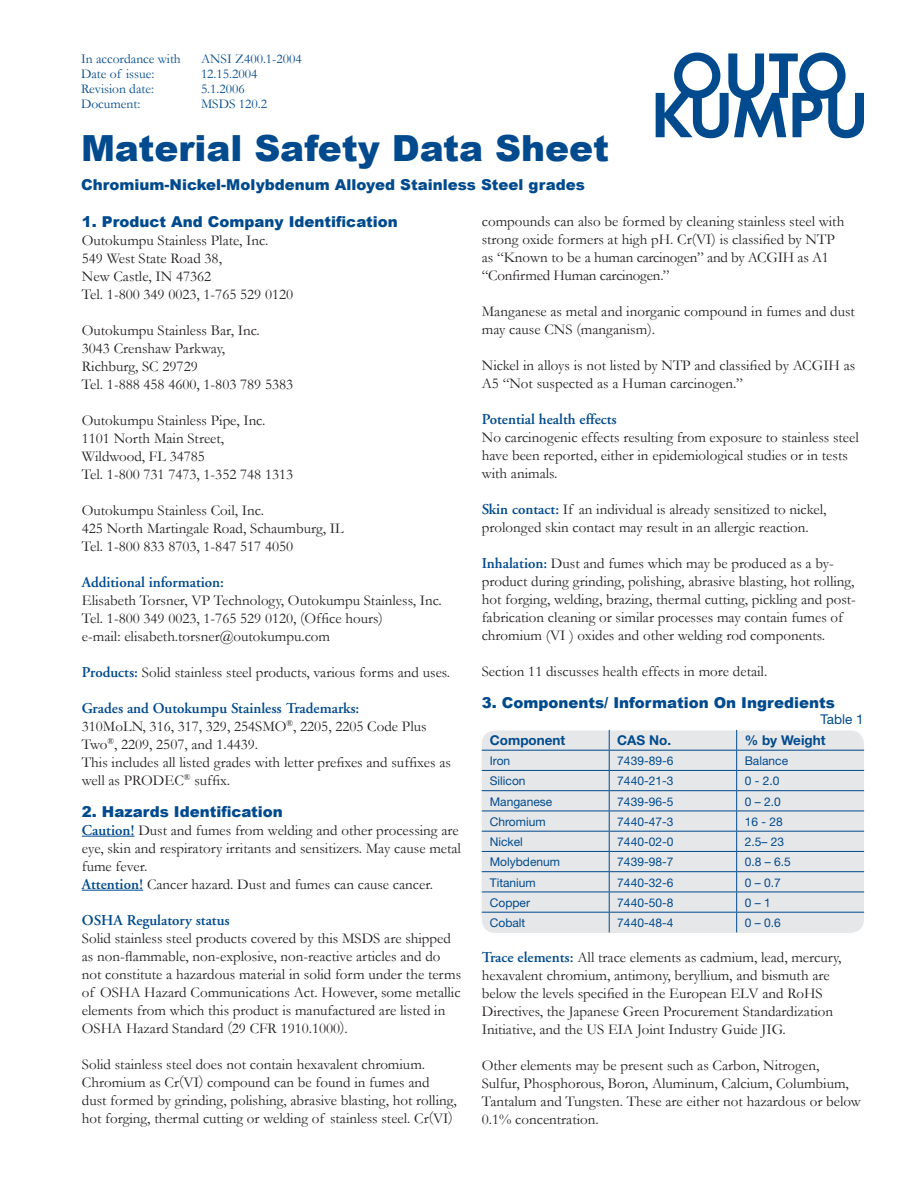
<style>
.page{position:relative;width:918px;height:1188px;background:#fff}
.page>*{position:absolute;margin:0;border:0;box-sizing:border-box;transform-origin:0 0}
.t1{font:900 36px "Arial";color:#004a8d}
.t2{font:15px/18px "Garamond";color:#231f20}
.t3{font:900 15px "Arial";color:#004a8d}
.t4{font:600 15px "Adobe Garamond";color:#004a8d}
.t5{font:13.5px "Garamond";color:#004a8d}
.t6{font:700 13.5px "Helvetica Neue";color:#004a8d}
.t7{font:13.5px "Helvetica Neue";color:#004a8d}
.t8{font:12px "Helvetica Neue";color:#004a8d}
.s1{font-family:"Adobe Garamond";font-weight:600;color:#004a8d}
</style>
<div class="page">
<div style="left:482px;top:730px;width:382px;height:203px;background:#e6e7e9"></div>
<svg style="left:656px;top:52px;width:208px;height:86px"></svg>
<hr style="left:82px;top:836px;width:53px;height:1px;background:#004a8d">
<hr style="left:82px;top:890px;width:61px;height:1px;background:#004a8d">
<hr style="left:482px;top:750px;width:127px;height:1px;background:#004a8d">
<hr style="left:609px;top:750px;width:128px;height:1px;background:#004a8d">
<hr style="left:737px;top:750px;width:127px;height:1px;background:#004a8d">
<hr style="left:482px;top:770px;width:127px;height:1px;background:#004a8d">
<hr style="left:609px;top:770px;width:128px;height:1px;background:#004a8d">
<hr style="left:737px;top:770px;width:127px;height:1px;background:#004a8d">
<hr style="left:482px;top:790px;width:127px;height:1px;background:#004a8d">
<hr style="left:609px;top:790px;width:128px;height:1px;background:#004a8d">
<hr style="left:737px;top:790px;width:127px;height:1px;background:#004a8d">
<hr style="left:482px;top:811px;width:127px;height:1px;background:#004a8d">
<hr style="left:609px;top:811px;width:128px;height:1px;background:#004a8d">
<hr style="left:737px;top:811px;width:127px;height:1px;background:#004a8d">
<hr style="left:482px;top:831px;width:127px;height:1px;background:#004a8d">
<hr style="left:609px;top:831px;width:128px;height:1px;background:#004a8d">
<hr style="left:737px;top:831px;width:127px;height:1px;background:#004a8d">
<hr style="left:482px;top:851px;width:127px;height:1px;background:#004a8d">
<hr style="left:609px;top:851px;width:128px;height:1px;background:#004a8d">
<hr style="left:737px;top:851px;width:127px;height:1px;background:#004a8d">
<hr style="left:482px;top:871px;width:127px;height:1px;background:#004a8d">
<hr style="left:609px;top:871px;width:128px;height:1px;background:#004a8d">
<hr style="left:737px;top:871px;width:127px;height:1px;background:#004a8d">
<hr style="left:482px;top:892px;width:127px;height:1px;background:#004a8d">
<hr style="left:609px;top:892px;width:128px;height:1px;background:#004a8d">
<hr style="left:737px;top:892px;width:127px;height:1px;background:#004a8d">
<hr style="left:482px;top:912px;width:127px;height:1px;background:#004a8d">
<hr style="left:609px;top:912px;width:128px;height:1px;background:#004a8d">
<svg style="left:609px;top:730px;width:1px;height:202px"></svg>
<hr style="left:737px;top:912px;width:127px;height:1px;background:#004a8d">
<svg style="left:736px;top:730px;width:1px;height:202px"></svg>
<p class="t5" style="left:81px;top:51px;width:101px">In accordance with</p>
<p class="t5" style="left:201px;top:51px;width:102px">ANSI Z400.1-2004</p>
<p class="t5" style="left:81px;top:66px;width:75px">Date of issue:</p>
<p class="t5" style="left:201px;top:66px;width:58px">12.15.2004</p>
<p class="t5" style="left:81px;top:81px;width:75px">Revision date:</p>
<p class="t5" style="left:201px;top:81px;width:45px">5.1.2006</p>
<p class="t5" style="left:81px;top:96px;width:61px">Document:</p>
<p class="t5" style="left:201px;top:96px;width:68px">MSDS 120.2</p>
<h1 class="t1" style="left:81px;top:128px;width:530px">Material Safety Data Sheet</h1>
<p class="t3" style="left:81px;top:176px;width:505px">Chromium-Nickel-Molybdenum Alloyed Stainless Steel grades</p>
<p class="t3" style="left:82px;top:213px;width:317px">1. Product And Company Identification</p>
<p class="t2" style="left:82px;top:231px;width:213px">Outokumpu Stainless Plate, Inc.<br>549 West State Road 38,<br>New Castle, IN 47362<br>Tel. 1-800 349 0023, 1-765 529 0120</p>
<p class="t2" style="left:82px;top:321px;width:213px">Outokumpu Stainless Bar, Inc.<br>3043 Crenshaw Parkway,<br>Richburg, SC 29729<br>Tel. 1-888 458 4600, 1-803 789 5383</p>
<p class="t2" style="left:82px;top:411px;width:213px">Outokumpu Stainless Pipe, Inc.<br>1101 North Main Street,<br>Wildwood, FL 34785<br>Tel. 1-800 731 7473, 1-352 748 1313</p>
<p class="t2" style="left:82px;top:501px;width:263px">Outokumpu Stainless Coil, Inc.<br>425 North Martingale Road, Schaumburg, IL<br>Tel. 1-800 833 8703, 1-847 517 4050</p>
<p class="t4" style="left:82px;top:574px;width:144px">Additional information:</p>
<p class="t2" style="left:82px;top:591px;width:361px">Elisabeth Torsner, VP Technology, Outokumpu Stainless, Inc.<br>Tel. 1-800 349 0023, 1-765 529 0120, (Office hours)<br>e-mail: elisabeth.torsner@outokumpu.com</p>
<p class="t2" style="left:82px;top:663px;width:370px"><span class="s1">Products:</span> Solid stainless steel products, various forms and uses.</p>
<p class="t4" style="left:82px;top:700px;width:279px">Grades and Outokumpu Stainless Trademarks:</p>
<p class="t2" style="left:82px;top:717px;width:371px">310MoLN, 316, 317, 329, 254SMO<sup>®</sup>, 2205, 2205 Code Plus Two<sup>®</sup>, 2209, 2507, and 1.4439.<br>This includes all listed grades with letter prefixes and suffixes as well as PRODEC<sup>®</sup> suffix.</p>
<p class="t3" style="left:82px;top:803px;width:202px">2. Hazards Identification</p>
<p class="t2" style="left:82px;top:821px;width:381px"><span class="s1">Caution!</span> Dust and fumes from welding and other processing are eye, skin and respiratory irritants and sensitizers. May cause metal fume fever.<br><span class="s1">Attention!</span> Cancer hazard. Dust and fumes can cause cancer.</p>
<p class="t4" style="left:82px;top:912px;width:149px">OSHA Regulatory status</p>
<p class="t2" style="left:82px;top:929px;width:381px">Solid stainless steel products covered by this MSDS are shipped as non-flammable, non-explosive, non-reactive articles and do not constitute a hazardous material in solid form under the terms of OSHA Hazard Communications Act. However, some metallic elements from which this product is manufactured are listed in OSHA Hazard Standard (29 CFR 1910.1000).</p>
<p class="t2" style="left:82px;top:1055px;width:376px">Solid stainless steel does not contain hexavalent chromium.<br>Chromium as Cr(VI) compound can be found in fumes and dust formed by grinding, polishing, abrasive blasting, hot rolling, hot forging, thermal cutting or welding of stainless steel. Cr(VI)</p>
<p class="t2" style="left:482px;top:212px;width:364px">compounds can also be formed by cleaning stainless steel with strong oxide formers at high pH. Cr(VI) is classified by NTP as “Known to be a human carcinogen” and by ACGIH as A1 “Confirmed Human carcinogen.”</p>
<p class="t2" style="left:482px;top:302px;width:375px">Manganese as metal and inorganic compound in fumes and dust may cause CNS (manganism).</p>
<p class="t2" style="left:482px;top:356px;width:375px">Nickel in alloys is not listed by NTP and classified by ACGIH as<br>A5 “Not suspected as a Human carcinogen.”</p>
<p class="t4" style="left:482px;top:411px;width:137px">Potential health effects</p>
<p class="t2" style="left:482px;top:428px;width:379px">No carcinogenic effects resulting from exposure to stainless steel have been reported, either in epidemiological studies or in tests with animals.</p>
<p class="t2" style="left:482px;top:500px;width:346px"><span class="s1">Skin contact:</span> If an individual is already sensitized to nickel, prolonged skin contact may result in an allergic reaction.</p>
<p class="t2" style="left:482px;top:554px;width:376px"><span class="s1">Inhalation:</span> Dust and fumes which may be produced as a by&shy;product during grinding, polishing, abrasive blasting, hot rolling, hot forging, welding, brazing, thermal cutting, pickling and post&shy;fabrication cleaning or similar processes may contain fumes of chromium (VI ) oxides and other welding rod components.</p>
<p class="t2" style="left:482px;top:662px;width:287px">Section 11 discusses health effects in more detail.</p>
<p class="t3" style="left:482px;top:694px;width:355px">3. Components/ Information On Ingredients</p>
<p class="t7" style="left:821px;top:711px;width:45px">Table 1</p>
<p class="t6" style="left:490px;top:732px;width:77px">Component</p>
<p class="t6" style="left:617px;top:732px;width:55px">CAS No.</p>
<p class="t6" style="left:745px;top:732px;width:82px">% by Weight</p>
<p class="t8" style="left:490px;top:754px;width:22px">Iron</p>
<p class="t8" style="left:617px;top:754px;width:58px">7439-89-6</p>
<p class="t8" style="left:745px;top:754px;width:45px">Balance</p>
<p class="t8" style="left:490px;top:774px;width:37px">Silicon</p>
<p class="t8" style="left:617px;top:774px;width:58px">7440-21-3</p>
<p class="t8" style="left:745px;top:774px;width:36px">0 - 2.0</p>
<p class="t8" style="left:490px;top:794px;width:64px">Manganese</p>
<p class="t8" style="left:617px;top:794px;width:58px">7439-96-5</p>
<p class="t8" style="left:745px;top:794px;width:38px">0 – 2.0</p>
<p class="t8" style="left:490px;top:814px;width:57px">Chromium</p>
<p class="t8" style="left:617px;top:814px;width:58px">7440-47-3</p>
<p class="t8" style="left:745px;top:814px;width:40px">16 - 28</p>
<p class="t8" style="left:490px;top:835px;width:35px">Nickel</p>
<p class="t8" style="left:617px;top:835px;width:58px">7440-02-0</p>
<p class="t8" style="left:745px;top:835px;width:41px">2.5– 23</p>
<p class="t8" style="left:490px;top:855px;width:72px">Molybdenum</p>
<p class="t8" style="left:617px;top:855px;width:58px">7439-98-7</p>
<p class="t8" style="left:745px;top:855px;width:48px">0.8 – 6.5</p>
<p class="t8" style="left:490px;top:875px;width:48px">Titanium</p>
<p class="t8" style="left:617px;top:875px;width:58px">7440-32-6</p>
<p class="t8" style="left:745px;top:875px;width:38px">0 – 0.7</p>
<p class="t8" style="left:490px;top:895px;width:42px">Copper</p>
<p class="t8" style="left:617px;top:895px;width:58px">7440-50-8</p>
<p class="t8" style="left:745px;top:895px;width:28px">0 – 1</p>
<p class="t8" style="left:490px;top:916px;width:37px">Cobalt</p>
<p class="t8" style="left:617px;top:916px;width:58px">7440-48-4</p>
<p class="t8" style="left:745px;top:916px;width:38px">0 – 0.6</p>
<p class="t2" style="left:482px;top:949px;width:361px"><span class="s1">Trace elements:</span> All trace elements as cadmium, lead, mercury, hexavalent chromium, antimony, beryllium, and bismuth are below the levels specified in the European ELV and RoHS Directives, the Japanese Green Procurement Standardization Initiative, and the US EIA Joint Industry Guide JIG.</p>
<p class="t2" style="left:482px;top:1057px;width:381px">Other elements may be present such as Carbon, Nitrogen, Sulfur, Phosphorous, Boron, Aluminum, Calcium, Columbium, Tantalum and Tungsten. These are either not hazardous or below 0.1% concentration.</p>
</div>
